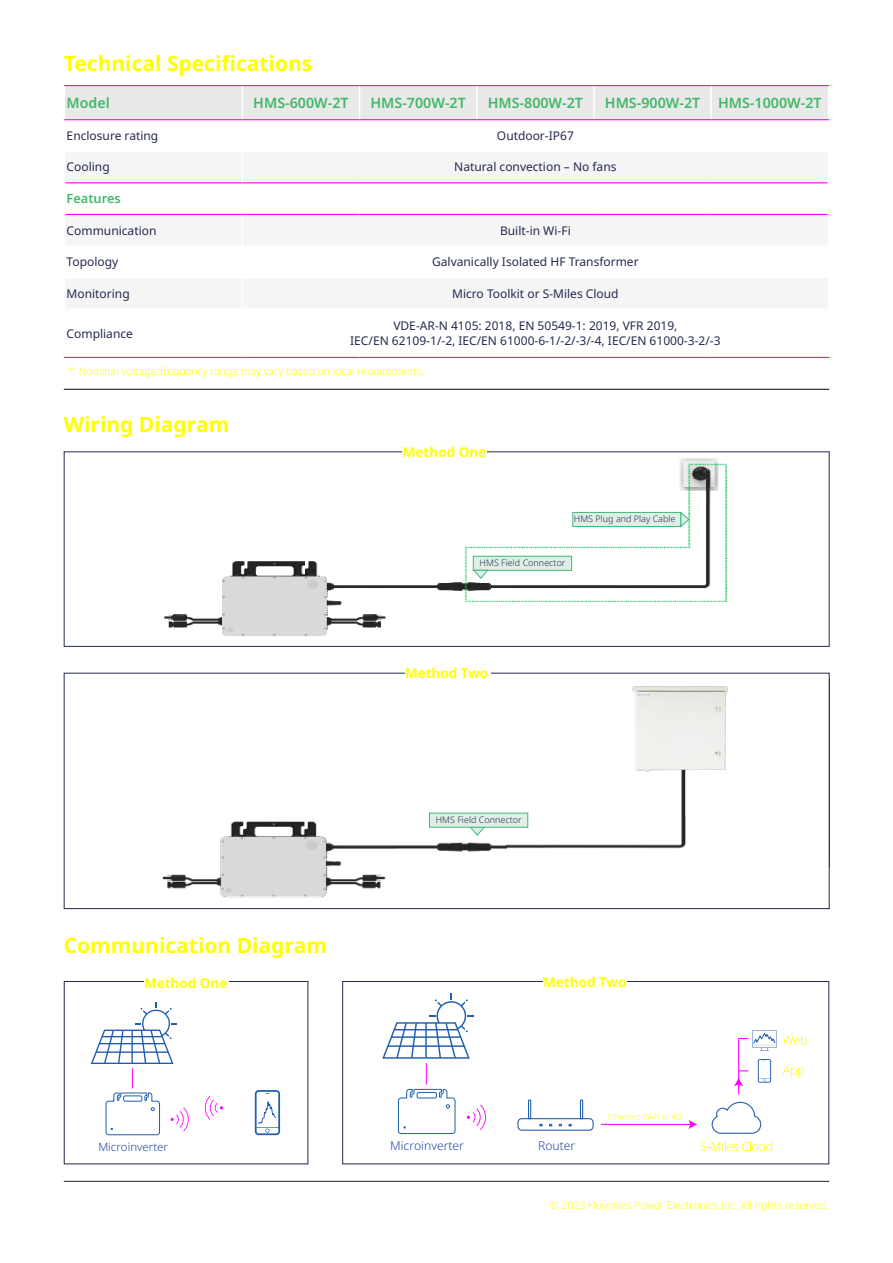
<style>
.page{position:relative;width:893px;height:1263px;background:#fff}
.page>*{position:absolute;margin:0;border:0;box-sizing:border-box;transform-origin:0 0}
.t1{font:700 21px "Noto Sans";color:#ff0}
.t2{font:600 14.25px "Noto Sans";color:#41b867}
.t3{font:700 13.5px "Noto Sans";color:#ff0}
.t4{font:600 12.75px "Noto Sans";color:#41b867}
.t5{font:300 12.15px "Noto Sans";color:#23459c}
.t6{font:12px/14.4px "Noto Sans";color:#242a4e;text-align:center}
.t7{font:300 11.4px "Noto Sans";color:#23459c}
.t8{font:300 10.5px "Noto Sans";color:#ff0}
.t9{font:300 9px "Noto Sans";color:#2a2c52}
</style>
<div class="page">
<hr style="left:64px;top:1181px;width:765px;height:1px;background:#231f20">
<hr style="left:64px;top:389px;width:765px;height:1px;background:#231f20">
<div style="left:65px;top:86px;width:763px;height:33px;background:#e9e9e9"></div>
<svg style="left:65px;top:183px;width:763px;height:31px"></svg>
<hr style="left:64px;top:357px;width:178px;height:1px;background:#f0f">
<hr style="left:242px;top:357px;width:118px;height:1px;background:#f0f">
<hr style="left:360px;top:357px;width:117px;height:1px;background:#f0f">
<hr style="left:477px;top:357px;width:117px;height:1px;background:#f0f">
<hr style="left:594px;top:357px;width:117px;height:1px;background:#f0f">
<hr style="left:711px;top:357px;width:118px;height:1px;background:#f0f">
<hr style="left:65px;top:182px;width:177px;height:1px;background:#f0f">
<hr style="left:242px;top:182px;width:118px;height:1px;background:#f0f">
<hr style="left:360px;top:182px;width:117px;height:1px;background:#f0f">
<hr style="left:477px;top:182px;width:117px;height:1px;background:#f0f">
<hr style="left:594px;top:182px;width:117px;height:1px;background:#f0f">
<hr style="left:711px;top:182px;width:117px;height:1px;background:#f0f">
<hr style="left:65px;top:214px;width:177px;height:1px;background:#f0f">
<hr style="left:242px;top:214px;width:118px;height:1px;background:#f0f">
<hr style="left:360px;top:214px;width:117px;height:1px;background:#f0f">
<hr style="left:477px;top:214px;width:117px;height:1px;background:#f0f">
<hr style="left:594px;top:214px;width:117px;height:1px;background:#f0f">
<hr style="left:711px;top:214px;width:117px;height:1px;background:#f0f">
<hr style="left:242px;top:86px;width:1px;height:33px;background:#fff">
<hr style="left:359px;top:86px;width:1px;height:33px;background:#fff">
<hr style="left:476px;top:86px;width:2px;height:33px;background:#fff">
<hr style="left:593px;top:86px;width:2px;height:33px;background:#fff">
<hr style="left:710px;top:86px;width:2px;height:33px;background:#fff">
<hr style="left:64px;top:85px;width:178px;height:1px;background:#f0f">
<hr style="left:242px;top:85px;width:118px;height:1px;background:#f0f">
<hr style="left:360px;top:85px;width:117px;height:1px;background:#f0f">
<hr style="left:477px;top:85px;width:117px;height:1px;background:#f0f">
<hr style="left:594px;top:85px;width:117px;height:1px;background:#f0f">
<hr style="left:711px;top:85px;width:118px;height:1px;background:#f0f">
<hr style="left:64px;top:119px;width:178px;height:1px;background:#f0f">
<hr style="left:242px;top:119px;width:118px;height:1px;background:#f0f">
<hr style="left:360px;top:119px;width:117px;height:1px;background:#f0f">
<hr style="left:477px;top:119px;width:117px;height:1px;background:#f0f">
<hr style="left:594px;top:119px;width:117px;height:1px;background:#f0f">
<hr style="left:711px;top:119px;width:118px;height:1px;background:#f0f">
<img style="left:164px;top:458px;width:563px;height:179px">
<div style="left:64px;top:451px;width:766px;height:196px;border:1px solid #242a4e"></div>
<img style="left:162px;top:812px;width:344px;height:86px">
<svg style="left:176px;top:1114px;width:4px;height:10px"></svg>
<svg style="left:180px;top:1111px;width:5px;height:17px"></svg>
<svg style="left:183px;top:1107px;width:7px;height:24px"></svg>
<svg style="left:91px;top:1002px;width:86px;height:134px"></svg>
<svg style="left:201px;top:1096px;width:22px;height:24px"></svg>
<svg style="left:255px;top:1090px;width:25px;height:45px"></svg>
<div style="left:64px;top:981px;width:244px;height:183px;border:1px solid #242a4e"></div>
<div style="left:342px;top:981px;width:487px;height:183px;border:1px solid #242a4e"></div>
<div style="left:144px;top:974px;width:84px;height:16px;background:#fff"></div>
<div style="left:403px;top:444px;width:84px;height:15px;background:#fff"></div>
<div style="left:543px;top:974px;width:84px;height:15px;background:#fff"></div>
<svg style="left:783px;top:1035px;width:24px;height:10px"></svg>
<svg style="left:783px;top:1065px;width:21px;height:12px"></svg>
<svg style="left:517px;top:1030px;width:260px;height:104px"></svg>
<svg style="left:701px;top:1141px;width:71px;height:10px"></svg>
<svg style="left:476px;top:1108px;width:6px;height:18px"></svg>
<svg style="left:480px;top:1104px;width:8px;height:26px"></svg>
<svg style="left:382px;top:993px;width:94px;height:141px"></svg>
<div style="left:473px;top:556px;width:99px;height:14px;background:#def0e6;border:1px solid #40b979"></div>
<svg style="left:473px;top:570px;width:16px;height:9px"></svg>
<div style="left:573px;top:512px;width:108px;height:15px;background:#def0e6;border:1px solid #40b979"></div>
<svg style="left:680px;top:512px;width:9px;height:15px"></svg>
<svg style="left:469px;top:827px;width:16px;height:9px"></svg>
<img style="left:506px;top:686px;width:273px;height:224px">
<hr style="left:829px;top:679px;width:1px;height:188px;background:#231f20">
<div style="left:429px;top:813px;width:99px;height:14px;background:#def0e6;border:1px solid #40b979"></div>
<h1 class="t1" style="left:64px;top:49px;width:250px">Technical Specifications</h1>
<p class="t2" style="left:67px;top:97px;width:45px">Model</p>
<p class="t2" style="left:253px;top:97px;width:97px">HMS-600W-2T</p>
<p class="t2" style="left:371px;top:97px;width:97px">HMS-700W-2T</p>
<p class="t2" style="left:488px;top:97px;width:97px">HMS-800W-2T</p>
<p class="t2" style="left:605px;top:97px;width:218px">HMS-900W-2T HMS-1000W-2T</p>
<p class="t6" style="left:67px;top:129px;width:93px">Enclosure rating</p>
<p class="t6" style="left:497px;top:129px;width:78px">Outdoor-IP67</p>
<p class="t6" style="left:67px;top:161px;width:45px">Cooling</p>
<p class="t6" style="left:454px;top:161px;width:164px">Natural convection – No fans</p>
<p class="t4" style="left:67px;top:193px;width:56px">Features</p>
<p class="t6" style="left:67px;top:224px;width:91px">Communication</p>
<p class="t6" style="left:500px;top:224px;width:72px">Built-in Wi-Fi</p>
<p class="t6" style="left:67px;top:256px;width:53px">Topology</p>
<p class="t6" style="left:432px;top:256px;width:208px">Galvanically Isolated HF Transformer</p>
<p class="t6" style="left:67px;top:287px;width:65px">Monitoring</p>
<p class="t6" style="left:452px;top:287px;width:168px">Micro Toolkit or S-Miles Cloud</p>
<p class="t6" style="left:67px;top:327px;width:68px">Compliance</p>
<p class="t6" style="left:350px;top:320px;width:372px">VDE-AR-N 4105: 2018, EN 50549-1: 2019, VFR 2019,<br>IEC/EN 62109-1/-2, IEC/EN 61000-6-1/-2/-3/-4, IEC/EN 61000-3-2/-3</p>
<p class="t8" style="left:68px;top:364px;width:358px">*: Nominal voltage/frequency range may vary based on local requirements.</p>
<h1 class="t1" style="left:64px;top:416px;width:167px">Wiring Diagram</h1>
<h1 class="t1" style="left:64px;top:937px;width:265px">Communication Diagram</h1>
<p class="t3" style="left:144px;top:977px;width:85px">Method One</p>
<p class="t7" style="left:98px;top:1140px;width:71px">Microinverter</p>
<p class="t3" style="left:403px;top:447px;width:85px">Method One</p>
<p class="t9" style="left:574px;top:513px;width:103px">HMS Plug and Play Cable</p>
<p class="t9" style="left:480px;top:557px;width:87px">HMS Field Connector</p>
<p class="t3" style="left:405px;top:668px;width:85px">Method Two</p>
<p class="t9" style="left:436px;top:814px;width:87px">HMS Field Connector</p>
<p class="t3" style="left:543px;top:977px;width:85px">Method Two</p>
<p class="t5" style="left:390px;top:1139px;width:75px">Microinverter</p>
<p class="t5" style="left:538px;top:1137px;width:38px">Router</p>
<p class="t8" style="left:550px;top:1197px;width:281px">© 2023 Hoymiles Power Electronics Inc. All rights reserved.</p>
</div>
